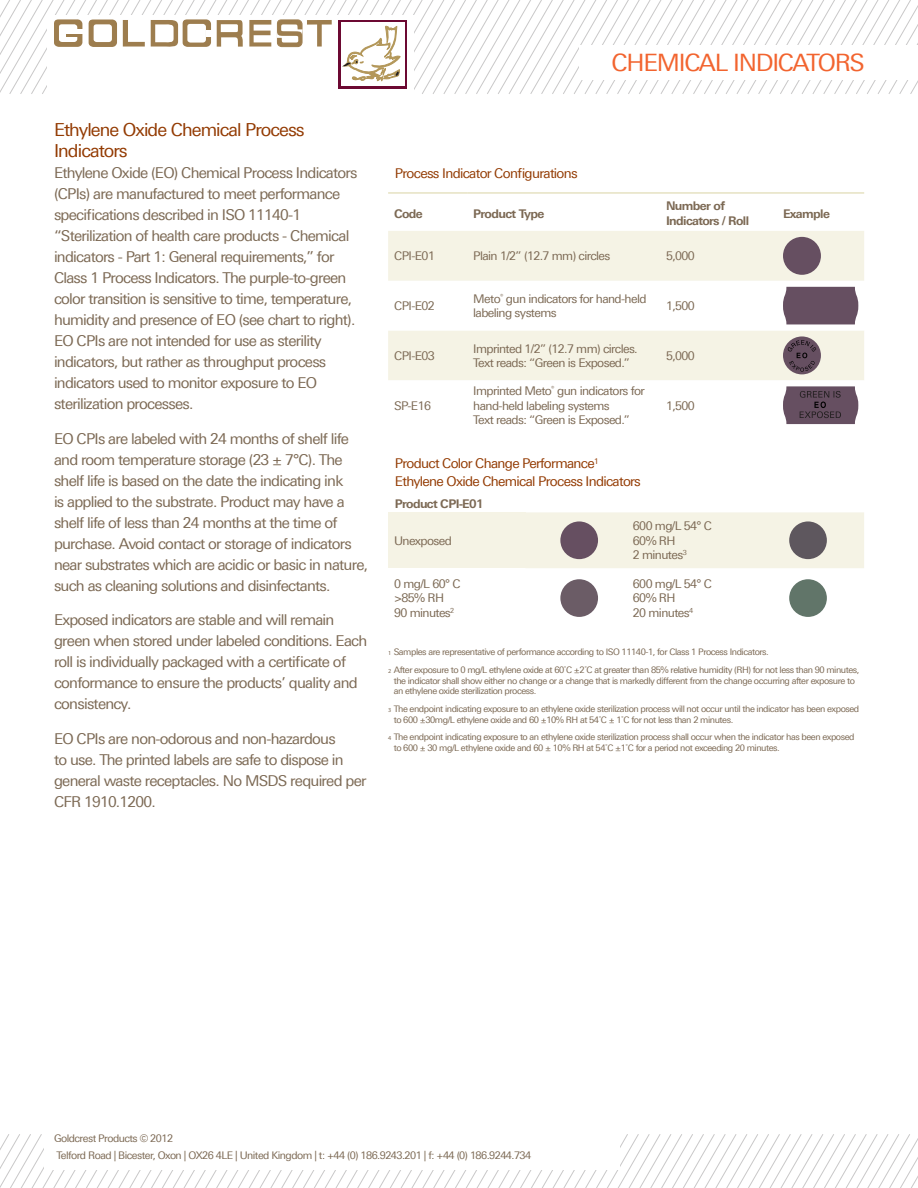
<style>
.page{position:relative;width:918px;height:1188px;background:#fff}
.page>*{position:absolute;margin:0;border:0;box-sizing:border-box;transform-origin:0 0}
.t1{font:24px "LT Univers Basic";letter-spacing:-.05em;color:#f2642f}
._181_Header{font:18px/21px "LT Univers Basic";letter-spacing:-.05em;color:#933b03}
.Main_Paragraph{font:15px/21px "LT Univers Basic";letter-spacing:-.05em;color:#7c6954}
.Table_Headings{font:13.5px/18px "LT Univers Basic";letter-spacing:-.05em;color:#933b03}
.table_paragraph{font:12px/14.4px "LT Univers Basic";letter-spacing:-.05em;color:#7c6954}
.Table_Column_Heading{font:700 12px/14.4px "LT Univers Basic";letter-spacing:-.05em;color:#7c6954}
.t2{font:10.5px "LT Univers Basic";letter-spacing:-.05em;color:#7c6954}
.t3{font:9px/10.8px "LT Univers Basic";letter-spacing:-.05em;color:#7c6954}
.s1{font-family:"Myriad Pro";font-size:6.15px}
</style>
<div class="page">
<svg style="left:0;top:0;width:918px;height:94px"></svg>
<svg style="left:0;top:1134px;width:918px;height:54px"></svg>
<div style="left:47px;top:15px;width:367px;height:79px;background:#fff"></div>
<svg style="left:249px;top:20px;width:22px;height:27px"></svg>
<svg style="left:123px;top:20px;width:22px;height:27px"></svg>
<div style="left:88px;top:19px;width:29px;height:28px;background:#9d7d4e;border-radius:5px"></div>
<div style="left:94px;top:24px;width:18px;height:18px;background:#fff;border-radius:3px"></div>
<svg style="left:277px;top:20px;width:55px;height:27px"></svg>
<div style="left:54px;top:19px;width:28px;height:28px;background:#9d7d4e;border-radius:5px"></div>
<div style="left:59px;top:24px;width:18px;height:18px;background:#fff;border-radius:3px"></div>
<svg style="left:217px;top:20px;width:26px;height:27px"></svg>
<div style="left:182px;top:19px;width:29px;height:28px;background:#9d7d4e;border-radius:5px"></div>
<div style="left:187px;top:24px;width:19px;height:19px;background:#fff;border-radius:3px"></div>
<div style="left:206px;top:30px;width:6px;height:7px;background:#fff"></div>
<hr style="left:67px;top:33px;width:15px;height:4px;background:#9d7d4e">
<svg style="left:151px;top:20px;width:27px;height:27px"></svg>
<svg style="left:67px;top:29px;width:15px;height:5px"></svg>
<hr style="left:66px;top:30px;width:17px;height:3px;background:#fff">
<svg style="left:338px;top:20px;width:69px;height:69px"></svg>
<div style="left:341px;top:23px;width:63px;height:63px;background:#fff"></div>
<svg style="left:344px;top:26px;width:56px;height:55px"></svg>
<div style="left:44px;top:1134px;width:576px;height:35px;background:#fff"></div>
<div style="left:579px;top:45px;width:339px;height:35px;background:#fff"></div>
<div style="left:388px;top:231px;width:389px;height:50px;background:#f5f3e5"></div>
<div style="left:388px;top:331px;width:389px;height:49px;background:#f5f3e5"></div>
<hr style="left:388px;top:193px;width:79px;height:1px;background:#d9d3a3">
<hr style="left:467px;top:193px;width:193px;height:1px;background:#d9d3a3">
<hr style="left:660px;top:193px;width:117px;height:1px;background:#d9d3a3">
<hr style="left:777px;top:193px;width:87px;height:1px;background:#d9d3a3">
<svg style="left:777px;top:231px;width:87px;height:194px"></svg>
<div style="left:388px;top:512px;width:137px;height:56px;background:#f5f3e5"></div>
<div style="left:525px;top:512px;width:339px;height:56px;background:#f5f3e5"></div>
<div style="left:560px;top:521px;width:38px;height:38px;background:#664f61;border-radius:50%"></div>
<div style="left:789px;top:521px;width:38px;height:38px;background:#5e575e;border-radius:50%"></div>
<div style="left:560px;top:579px;width:38px;height:38px;background:#6b5c66;border-radius:50%"></div>
<div style="left:789px;top:579px;width:38px;height:38px;background:#617569;border-radius:50%"></div>
<p class="_181_Header" style="left:54px;top:119px;width:252px">Ethylene Oxide Chemical Process<br>Indicators</p>
<p class="Main_Paragraph" style="left:54px;top:162px;width:305px">Ethylene Oxide (EO) Chemical Process Indicators (CPIs) are manufactured to meet performance specifications described in ISO 11140-1 “Sterilization of health care products - Chemical indicators - Part 1: General requirements,” for Class 1 Process Indicators. The purple-to-green color transition is sensitive to time, temperature, humidity and presence of EO (see chart to right).<br>EO CPIs are not intended for use as sterility indicators, but rather as throughput process indicators used to monitor exposure to EO sterilization processes.</p>
<p class="Main_Paragraph" style="left:54px;top:428px;width:316px">EO CPIs are labeled with 24 months of shelf life and room temperature storage (23 ± 7°C). The shelf life is based on the date the indicating ink<br>is applied to the substrate. Product may have a shelf life of less than 24 months at the time of purchase. Avoid contact or storage of indicators near substrates which are acidic or basic in nature, such as cleaning solutions and disinfectants.</p>
<p class="Main_Paragraph" style="left:54px;top:609px;width:315px">Exposed indicators are stable and will remain green when stored under labeled conditions. Each roll is individually packaged with a certificate of conformance to ensure the products’ quality and consistency.</p>
<p class="Main_Paragraph" style="left:54px;top:728px;width:314px">EO CPIs are non-odorous and non-hazardous<br>to use. The printed labels are safe to dispose in general waste receptacles. No MSDS required per CFR 1910.1200.</p>
<p class="t1" style="left:611px;top:49px;width:255px">CHEMICAL INDICATORS</p>
<p class="Table_Headings" style="left:395px;top:164px;width:184px">Process Indicator Configurations</p>
<p class="Table_Column_Heading" style="left:394px;top:206px;width:30px">Code</p>
<p class="Table_Column_Heading" style="left:473px;top:206px;width:73px">Product Type</p>
<p class="Table_Column_Heading" style="left:666px;top:199px;width:85px">Number of<br>Indicators / Roll</p>
<p class="Table_Column_Heading" style="left:783px;top:206px;width:49px">Example</p>
<p class="table_paragraph" style="left:394px;top:249px;width:42px">CPI-E01</p>
<p class="table_paragraph" style="left:473px;top:249px;width:139px">Plain 1/2” (12.7 mm) circles</p>
<p class="table_paragraph" style="left:666px;top:249px;width:30px">5,000</p>
<p class="table_paragraph" style="left:394px;top:299px;width:42px">CPI-E02</p>
<p class="table_paragraph" style="left:473px;top:291px;width:175px">Meto<sup>®</sup> gun indicators for hand-held labeling systems</p>
<p class="table_paragraph" style="left:666px;top:299px;width:30px">1,500</p>
<p class="table_paragraph" style="left:394px;top:348px;width:42px">CPI-E03</p>
<p class="table_paragraph" style="left:473px;top:341px;width:166px">Imprinted 1/2” (12.7 mm) circles.<br>Text reads: “Green is Exposed.”</p>
<p class="table_paragraph" style="left:666px;top:348px;width:30px">5,000</p>
<p class="table_paragraph" style="left:394px;top:398px;width:38px">SP-E16</p>
<p class="table_paragraph" style="left:473px;top:384px;width:173px">Imprinted Meto<sup>®</sup> gun indicators for hand-held labeling systems</p>
<p class="table_paragraph" style="left:473px;top:413px;width:158px">Text reads: “Green is Exposed.”</p>
<p class="table_paragraph" style="left:666px;top:398px;width:30px">1,500</p>
<p class="Table_Headings" style="left:395px;top:455px;width:248px">Product Color Change Performance<sup>1<br></sup>Ethylene Oxide Chemical Process Indicators</p>
<p class="Table_Column_Heading" style="left:395px;top:497px;width:90px">Product CPI-E01</p>
<p class="table_paragraph" style="left:394px;top:533px;width:59px">Unexposed</p>
<p class="table_paragraph" style="left:633px;top:519px;width:81px">600 mg/L 54° C<br>60% RH<br>2 minutes<sup>3</sup></p>
<p class="table_paragraph" style="left:394px;top:577px;width:68px">0 mg/L 60° C &gt;85% RH<br>90 minutes<sup>2</sup></p>
<p class="table_paragraph" style="left:633px;top:577px;width:81px">600 mg/L 54° C<br>60% RH<br>20 minutes<sup>4</sup></p>
<p class="t3" style="left:388px;top:647px;width:382px"><span class="s1">1</span> Samples are representative of performance according to ISO 11140-1, for Class 1 Process Indicators.</p>
<p class="t3" style="left:394px;top:664px;width:467px;text-indent:-6px"><span class="s1">2</span> After exposure to 0 mg/L ethylene oxide at 60˚C ±2˚C at greater than 85% relative humidity (RH) for not less than 90 minutes, the indicator shall show either no change or a change that is markedly different from the change occurring after exposure to an ethylene oxide sterilization process.</p>
<p class="t3" style="left:394px;top:703px;width:467px;text-indent:-6px"><span class="s1">3</span> The endpoint indicating exposure to an ethylene oxide sterilization process will not occur until the indicator has been exposed to 600 ±30mg/L ethylene oxide and 60 ±10% RH at 54˚C ± 1˚C for not less than 2 minutes.</p>
<p class="t3" style="left:394px;top:732px;width:462px;text-indent:-6px"><span class="s1">4</span> The endpoint indicating exposure to an ethylene oxide sterilization process shall occur when the indicator has been exposed to 600 ± 30 mg/L ethylene oxide and 60 ± 10% RH at 54˚C ±1˚C for a period not exceeding 20 minutes.</p>
<p class="t2" style="left:54px;top:1132px;width:121px">Goldcrest Products © 2012</p>
<p class="t2" style="left:57px;top:1149px;width:476px">Telford Road | Bicester, Oxon | OX26 4LE | United Kingdom | t: +44 (0) 186.9243.201 | f: +44 (0) 186.9244.734</p>
</div>
